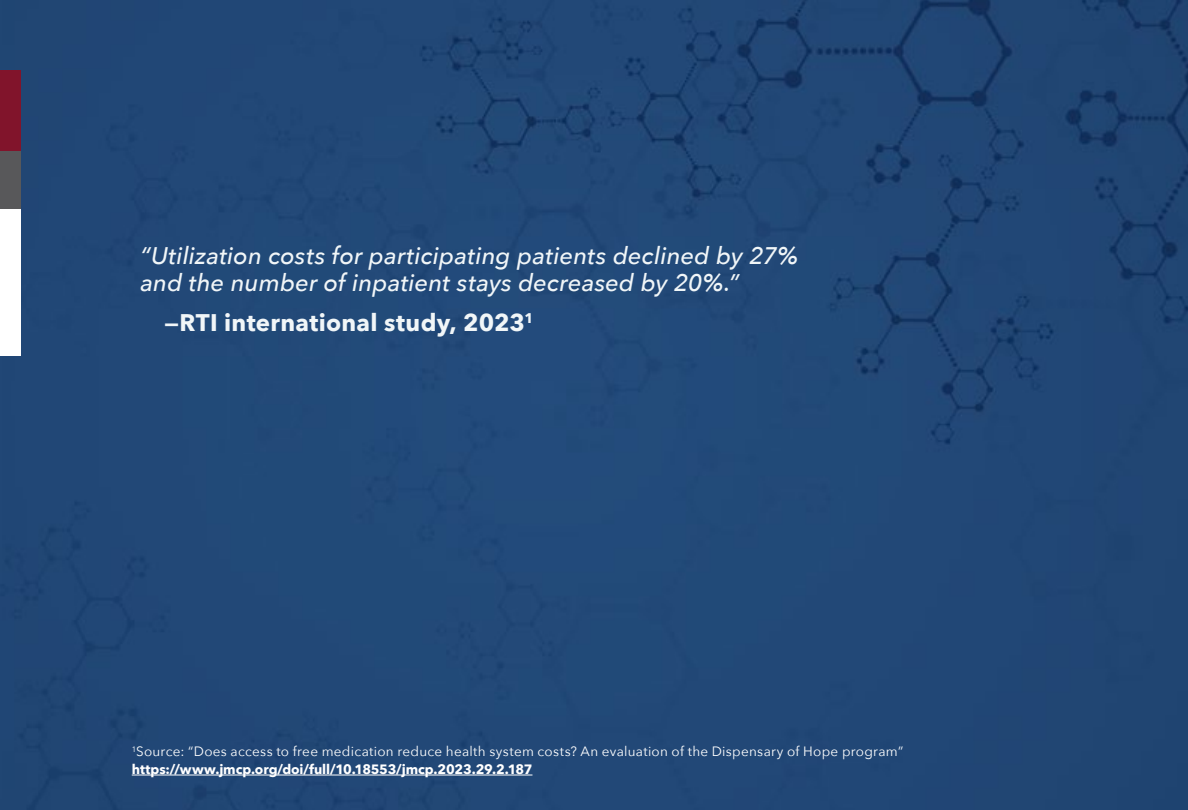
<style>
.page{position:relative;width:1188px;height:810px;background:#214877}
.page>*{position:absolute;margin:0;border:0;box-sizing:border-box;transform-origin:0 0}
.t1{font:italic 500 24px/27px "Avenir Next";letter-spacing:.005em;color:#f1f6f8}
.t2{font:700 24px "Avenir Next";letter-spacing:.01em;color:#f1f6f8}
.t3{font:13.5px/18px "Avenir Next";letter-spacing:.02em;color:#fff}
.s1{font-weight:700}
</style>
<div class="page">
<div style="left:0;top:208px;width:21px;height:148px;background:#fff"></div>
<div style="left:0;top:151px;width:21px;height:57px;background:#58585a"></div>
<div style="left:0;top:70px;width:21px;height:81px;background:#81142b"></div>
<hr style="left:132px;top:775px;width:400px;height:1px;background:#fff">
<h1 class="t1" style="left:140px;top:241px;width:659px">“Utilization costs for participating patients declined by 27% and the number of inpatient stays decreased by 20%.”</h1>
<h1 class="t2" style="left:164px;top:302px;width:371px">—RTI international study, 2023<sup>1</sup></h1>
<p class="t3" style="left:132px;top:742px;width:773px"><sup>1</sup>Source: “Does access to free medication reduce health system costs? An evaluation of the Dispensary of Hope program” <span class="s1">https://www.jmcp.org/doi/full/10.18553/jmcp.2023.29.2.187</span></p>
</div>
